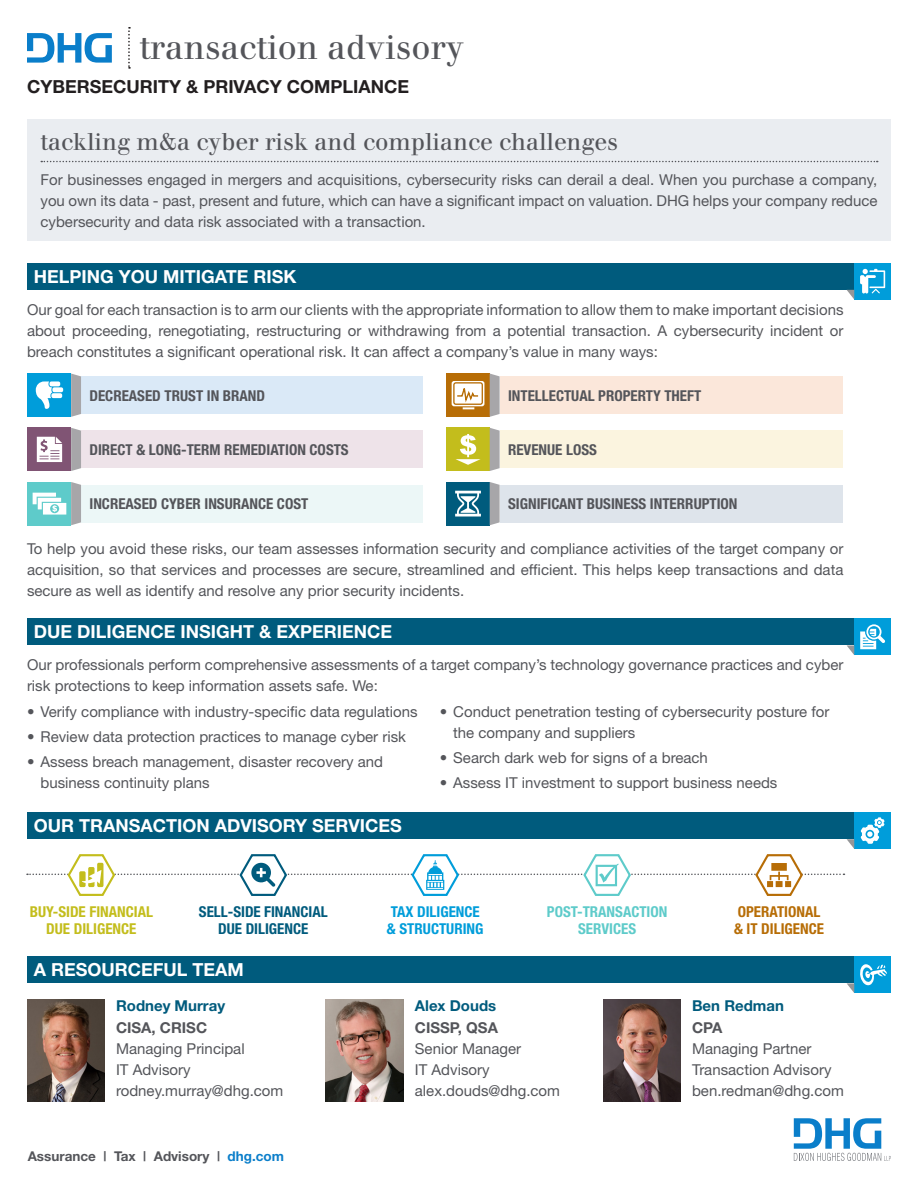
<style>
.page{position:relative;width:918px;height:1188px;background:#fff}
.page>*{position:absolute;margin:0;border:0;box-sizing:border-box;transform-origin:0 0}
.t1{font:34.2px "Walbaum";color:#54555a}
.t2{font:24px "Walbaum";color:#54555a}
.t3{font:700 18px "Helvetica Neue";color:#fff}
.t4{font:700 18px "Helvetica Neue";color:#231f20}
.t5{font:15px/21px "Helvetica Neue";color:#54555a;text-align:justify}
.t6{font:700 condensed 15px "Helvetica Neue";color:#54555a}
.t7{font:700 condensed 15px/16.5px "Helvetica Neue";color:#005b7d;text-align:center}
.Subhead3{font:700 15px "Helvetica Neue";color:#005b7d}
.t8{font:700 condensed 15px/16.5px "Helvetica Neue";color:#c3bd1c;text-align:center}
.t9{font:700 condensed 15px/16.5px "Helvetica Neue";color:#5ecbca;text-align:center}
.t10{font:700 condensed 15px "Helvetica Neue";color:#009dda}
.t11{font:700 condensed 15px "Helvetica Neue";color:#b76d06}
.Subhead3-2{font:700 15px "Helvetica Neue";color:#54555a}
.t12{font:700 13.5px "Helvetica Neue";color:#54555a}
.s1{color:#0a7eca}
</style>
<div class="page">
<svg style="left:128px;top:27px;width:2px;height:42px"></svg>
<svg style="left:27px;top:33px;width:85px;height:30px"></svg>
<div style="left:27px;top:119px;width:864px;height:121px;background:#eaedf1"></div>
<svg style="left:41px;top:161px;width:837px;height:1px"></svg>
<svg style="left:794px;top:1118px;width:97px;height:43px"></svg>
<div style="left:27px;top:812px;width:864px;height:27px;background:#005b7d"></div>
<div style="left:854px;top:812px;width:37px;height:37px;background:#009dda"></div>
<svg style="left:861px;top:817px;width:24px;height:27px"></svg>
<svg style="left:27px;top:839px;width:827px;height:57px"></svg>
<div style="left:27px;top:263px;width:864px;height:27px;background:#005b7d"></div>
<div style="left:854px;top:263px;width:37px;height:37px;background:#009dda"></div>
<svg style="left:847px;top:290px;width:7px;height:9px"></svg>
<svg style="left:860px;top:269px;width:25px;height:25px"></svg>
<div style="left:81px;top:431px;width:342px;height:37px;background:#eee3e9"></div>
<div style="left:28px;top:428px;width:43px;height:43px;background:#805474"></div>
<svg style="left:71px;top:428px;width:10px;height:43px"></svg>
<svg style="left:37px;top:437px;width:25px;height:25px"></svg>
<div style="left:81px;top:485px;width:342px;height:37px;background:#ecf7f7"></div>
<div style="left:28px;top:482px;width:43px;height:43px;background:#5ecbca"></div>
<svg style="left:33px;top:482px;width:48px;height:43px"></svg>
<div style="left:500px;top:376px;width:342px;height:38px;background:#fbe7da"></div>
<div style="left:446px;top:374px;width:44px;height:43px;background:#b76d06"></div>
<svg style="left:490px;top:374px;width:10px;height:43px"></svg>
<svg style="left:452px;top:381px;width:32px;height:28px"></svg>
<div style="left:81px;top:376px;width:342px;height:38px;background:#dae9f7"></div>
<div style="left:28px;top:374px;width:43px;height:43px;background:#009dda"></div>
<svg style="left:71px;top:374px;width:10px;height:43px"></svg>
<svg style="left:36px;top:381px;width:27px;height:28px"></svg>
<div style="left:500px;top:485px;width:342px;height:37px;background:#dee4eb"></div>
<div style="left:446px;top:482px;width:44px;height:43px;background:#005b7d"></div>
<svg style="left:490px;top:482px;width:10px;height:43px"></svg>
<svg style="left:455px;top:491px;width:26px;height:26px"></svg>
<div style="left:500px;top:431px;width:342px;height:37px;background:#fbf4df"></div>
<div style="left:446px;top:428px;width:44px;height:43px;background:#c3bd1c"></div>
<svg style="left:490px;top:428px;width:10px;height:43px"></svg>
<svg style="left:456px;top:434px;width:25px;height:31px"></svg>
<div style="left:27px;top:618px;width:864px;height:27px;background:#005b7d"></div>
<div style="left:854px;top:618px;width:37px;height:37px;background:#009dda"></div>
<svg style="left:847px;top:645px;width:7px;height:10px"></svg>
<svg style="left:860px;top:624px;width:25px;height:25px"></svg>
<div style="left:27px;top:956px;width:864px;height:27px;background:#005b7d"></div>
<div style="left:854px;top:956px;width:37px;height:37px;background:#009dda"></div>
<svg style="left:847px;top:983px;width:7px;height:10px"></svg>
<svg style="left:860px;top:964px;width:27px;height:22px"></svg>
<img style="left:27px;top:1000px;width:78px;height:101px">
<img style="left:326px;top:1000px;width:78px;height:101px">
<img style="left:603px;top:1000px;width:78px;height:101px">
<p class="t1" style="left:140px;top:27px;width:326px">transaction advisory</p>
<p class="t4" style="left:27px;top:76px;width:384px">CYBERSECURITY &amp; PRIVACY COMPLIANCE</p>
<p class="t2" style="left:40px;top:128px;width:579px">tackling m&amp;a cyber risk and compliance challenges</p>
<p class="t5" style="left:40px;top:169px;width:839px">For businesses engaged in mergers and acquisitions, cybersecurity risks can derail a deal. When you purchase a company, you own its data - past, present and future, which can have a significant impact on valuation. DHG helps your company reduce cybersecurity and data risk associated with a transaction.</p>
<p class="t3" style="left:34px;top:265px;width:264px">HELPING YOU MITIGATE RISK</p>
<p class="t5" style="left:27px;top:299px;width:818px">Our goal for each transaction is to arm our clients with the appropriate information to allow them to make important decisions about proceeding, renegotiating, restructuring or withdrawing from a potential transaction. A cybersecurity incident or breach constitutes a significant operational risk. It can affect a company’s value in many ways:</p>
<p class="t6" style="left:90px;top:387px;width:177px">DECREASED TRUST IN BRAND</p>
<p class="t6" style="left:508px;top:387px;width:195px">INTELLECTUAL PROPERTY THEFT</p>
<p class="t6" style="left:90px;top:441px;width:261px">DIRECT &amp; LONG-TERM REMEDIATION COSTS</p>
<p class="t6" style="left:90px;top:495px;width:220px">INCREASED CYBER INSURANCE COST</p>
<p class="t6" style="left:508px;top:441px;width:90px">REVENUE LOSS</p>
<p class="t6" style="left:508px;top:495px;width:231px">SIGNIFICANT BUSINESS INTERRUPTION</p>
<p class="t5" style="left:27px;top:538px;width:818px">To help you avoid these risks, our team assesses information security and compliance activities of the target company or acquisition, so that services and processes are secure, streamlined and efficient. This helps keep transactions and data secure as well as identify and resolve any prior security incidents.</p>
<p class="t3" style="left:34px;top:621px;width:360px">DUE DILIGENCE INSIGHT &amp; EXPERIENCE</p>
<p class="t5" style="left:27px;top:654px;width:818px">Our professionals perform comprehensive assessments of a target company’s technology governance practices and cyber risk protections to keep information assets safe. We:</p>
<p class="t5" style="left:27px;top:701px;width:392px">• Verify compliance with industry-specific data regulations</p>
<p class="t5" style="left:27px;top:726px;width:381px">• Review data protection practices to manage cyber risk</p>
<p class="t5" style="left:40px;top:751px;width:344px;text-indent:-14px">• Assess breach management, disaster recovery and business continuity plans</p>
<p class="t5" style="left:453px;top:701px;width:378px;text-indent:-14px">• Conduct penetration testing of cybersecurity posture for the company and suppliers</p>
<p class="t5" style="left:440px;top:747px;width:270px">• Search dark web for signs of a breach</p>
<p class="t5" style="left:440px;top:772px;width:339px">• Assess IT investment to support business needs</p>
<p class="t3" style="left:34px;top:815px;width:370px">OUR TRANSACTION ADVISORY SERVICES</p>
<p class="t8" style="left:30px;top:904px;width:125px">BUY-SIDE FINANCIAL<br>DUE DILIGENCE</p>
<p class="t11" style="left:738px;top:903px;width:84px">OPERATIONAL</p>
<p class="t7" style="left:199px;top:904px;width:130px">SELL-SIDE FINANCIAL<br>DUE DILIGENCE</p>
<p class="t10" style="left:391px;top:903px;width:91px">TAX DILIGENCE</p>
<p class="t10" style="left:387px;top:919px;width:98px">&amp; STRUCTURING</p>
<p class="t9" style="left:547px;top:904px;width:122px">POST-TRANSACTION<br>SERVICES</p>
<p class="t11" style="left:734px;top:919px;width:91px">&amp; IT DILIGENCE</p>
<p class="t3" style="left:34px;top:959px;width:212px">A RESOURCEFUL TEAM</p>
<p class="Subhead3" style="left:116px;top:996px;width:111px">Rodney Murray</p>
<p class="Subhead3-2" style="left:116px;top:1018px;width:93px">CISA, CRISC</p>
<p class="t5" style="left:116px;top:1038px;width:130px">Managing Principal</p>
<p class="t5" style="left:116px;top:1059px;width:76px">IT Advisory</p>
<p class="t5" style="left:116px;top:1080px;width:169px">rodney.murray@dhg.com</p>
<p class="t12" style="left:28px;top:1148px;width:258px">Assurance | Tax | Advisory | <span class="s1">dhg.com</span></p>
<p class="Subhead3" style="left:415px;top:996px;width:83px">Alex Douds</p>
<p class="Subhead3-2" style="left:415px;top:1018px;width:85px">CISSP, QSA</p>
<p class="t5" style="left:415px;top:1038px;width:108px">Senior Manager</p>
<p class="t5" style="left:415px;top:1059px;width:76px">IT Advisory</p>
<p class="t5" style="left:415px;top:1080px;width:147px">alex.douds@dhg.com</p>
<p class="Subhead3" style="left:692px;top:996px;width:93px">Ben Redman</p>
<p class="Subhead3-2" style="left:692px;top:1018px;width:32px">CPA</p>
<p class="t5" style="left:692px;top:1038px;width:121px">Managing Partner</p>
<p class="t5" style="left:692px;top:1059px;width:141px">Transaction Advisory</p>
<p class="t5" style="left:692px;top:1080px;width:153px">ben.redman@dhg.com</p>
</div>
